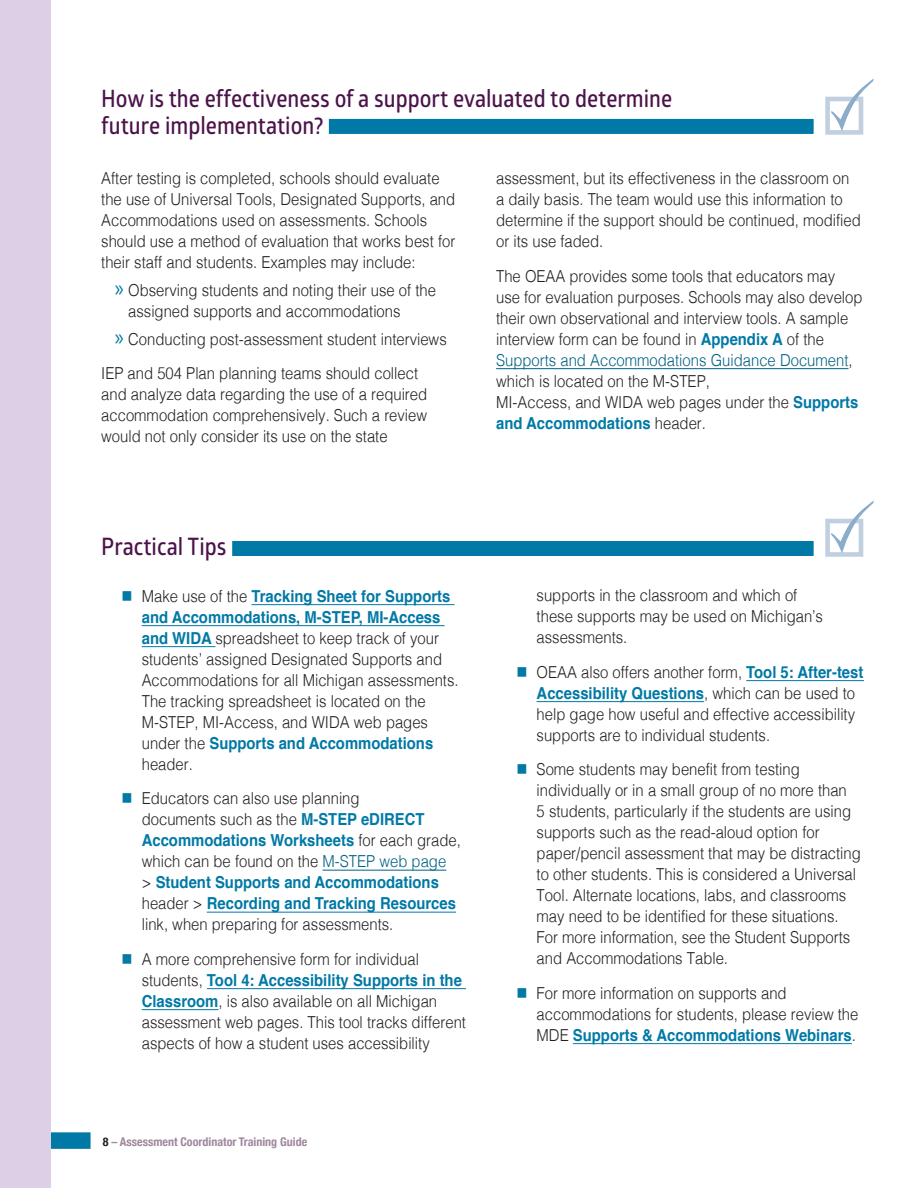
<style>
.page{position:relative;width:918px;height:1188px;background:#fff}
.page>*{position:absolute;margin:0;border:0;box-sizing:border-box;transform-origin:0 0}
.subhead1{font:24px/27px "Glober Semi Bold Free";color:#4b134a;scale:.9 1}
.text1{font:300 16.5px/21px "Helvetica";color:#231f20;scale:.9 1}
.t1{font:700 condensed 12px "Helvetica Neue";color:#a0879d}
.s1{font-family:"Myriad Pro";font-weight:400;font-size:24px;color:#0079a6}
.s2{font-weight:700;color:#0079a6}
.s3{color:#006084}
.s4{color:#0079a6}
.s5{color:#231f20}
.s6{color:#939598}
</style>
<div class="page">
<div style="left:39px;top:1132px;width:52px;height:17px;background:#0079a6"></div>
<div style="left:0;top:0;width:51px;height:1188px;background:#ddcfe6"></div>
<hr style="left:496px;top:368px;width:353px;height:1px;background:#006084">
<div style="left:329px;top:119px;width:485px;height:15px;background:#0079a6"></div>
<svg style="left:825px;top:97px;width:38px;height:38px"></svg>
<svg style="left:831px;top:78px;width:43px;height:53px"></svg>
<div style="left:232px;top:541px;width:582px;height:15px;background:#0079a6"></div>
<svg style="left:825px;top:519px;width:38px;height:38px"></svg>
<svg style="left:831px;top:501px;width:43px;height:53px"></svg>
<hr style="left:252px;top:604px;width:203px;height:1px;background:#0079a6">
<hr style="left:142px;top:625px;width:303px;height:1px;background:#0079a6">
<hr style="left:142px;top:646px;width:73px;height:1px;background:#0079a6">
<hr style="left:323px;top:870px;width:123px;height:1px;background:#006084">
<hr style="left:207px;top:912px;width:249px;height:1px;background:#0079a6">
<hr style="left:207px;top:988px;width:259px;height:1px;background:#0079a6">
<hr style="left:142px;top:1009px;width:77px;height:1px;background:#0079a6">
<hr style="left:746px;top:680px;width:118px;height:1px;background:#0079a6">
<hr style="left:537px;top:701px;width:167px;height:1px;background:#0079a6">
<hr style="left:573px;top:1043px;width:279px;height:1px;background:#0079a6">
<p class="subhead1" style="left:101px;top:84px;width:636px">How is the effectiveness of a support evaluated to determine future implementation?</p>
<p class="text1" style="left:101px;top:167px;width:395px">After testing is completed, schools should evaluate the use of Universal Tools, Designated Supports, and Accommodations used on assessments. Schools should use a method of evaluation that works best for their staff and students. Examples may include:</p>
<p class="text1" style="left:128px;top:278px;width:344px;text-indent:-14px"><span class="s1">»</span> Observing students and noting their use of the assigned supports and accommodations</p>
<p class="text1" style="left:115px;top:327px;width:370px"><span class="s1">»</span> Conducting post-assessment student interviews</p>
<p class="text1" style="left:101px;top:362px;width:364px">IEP and 504 Plan planning teams should collect and analyze data regarding the use of a required accommodation comprehensively. Such a review would not only consider its use on the state</p>
<p class="text1" style="left:496px;top:167px;width:407px">assessment, but its effectiveness in the classroom on a daily basis. The team would use this information to determine if the support should be continued, modified or its use faded.</p>
<p class="text1" style="left:496px;top:264px;width:409px">The OEAA provides some tools that educators may use for evaluation purposes. Schools may also develop their own observational and interview tools. A sample interview form can be found in <span class="s2">Appendix A</span> of the <span class="s3">Supports and Accommodations Guidance Document</span>, which is located on the M-STEP,<br>MI-Access, and WIDA web pages under the <span class="s2">Supports and Accommodations</span> header.</p>
<p class="subhead1" style="left:101px;top:533px;width:141px">Practical Tips</p>
<p class="text1" style="left:142px;top:584px;width:354px;text-indent:-20px"><span class="s4">■</span> Make use of the <span class="s2">Tracking Sheet for Supports and Accommodations, M-STEP, MI-Access and WIDA</span> spreadsheet to keep track of your students’ assigned Designated Supports and Accommodations for all Michigan assessments.<br>The tracking spreadsheet is located on the M-STEP, MI-Access, and WIDA web pages under the <span class="s2">Supports and Accommodations </span>header.</p>
<p class="text1" style="left:142px;top:787px;width:356px;text-indent:-20px"><span class="s4">■</span> Educators can also use planning<br>documents such as the <span class="s2">M-STEP eDIRECT Accommodations Worksheets</span> for each grade, which can be found on the <span class="s3">M-STEP web page<br></span>&gt; <span class="s2">Student Supports and Accommodations </span>header &gt; <span class="s2">Recording and Tracking Resources </span>link, when preparing for assessments.</p>
<p class="text1" style="left:142px;top:947px;width:362px;text-indent:-20px"><span class="s4">■</span> A more comprehensive form for individual students, <span class="s2">Tool 4: Accessibility Supports in the Classroom</span>, is also available on all Michigan assessment web pages. This tool tracks different aspects of how a student uses accessibility</p>
<p class="t1" style="left:103px;top:1132px;width:206px"><span class="s5">8</span> <span class="s6">–</span> Assessment Coordinator Training Guide</p>
<p class="text1" style="left:537px;top:584px;width:320px">supports in the classroom and which of these supports may be used on Michigan’s assessments.</p>
<p class="text1" style="left:537px;top:660px;width:365px;text-indent:-20px"><span class="s4">■</span> OEAA also offers another form, <span class="s2">Tool 5: After-test Accessibility Questions</span>, which can be used to help gage how useful and effective accessibility supports are to individual students.</p>
<p class="text1" style="left:537px;top:758px;width:362px;text-indent:-20px"><span class="s4">■</span> Some students may benefit from testing individually or in a small group of no more than<br>5 students, particularly if the students are using supports such as the read-aloud option for paper/pencil assessment that may be distracting to other students. This is considered a Universal Tool. Alternate locations, labs, and classrooms may need to be identified for these situations.<br>For more information, see the Student Supports and Accommodations Table.</p>
<p class="text1" style="left:537px;top:981px;width:359px;text-indent:-20px"><span class="s4">■</span> For more information on supports and accommodations for students, please review the<br>MDE <span class="s2">Supports &amp; Accommodations Webinars</span>.</p>
</div>
